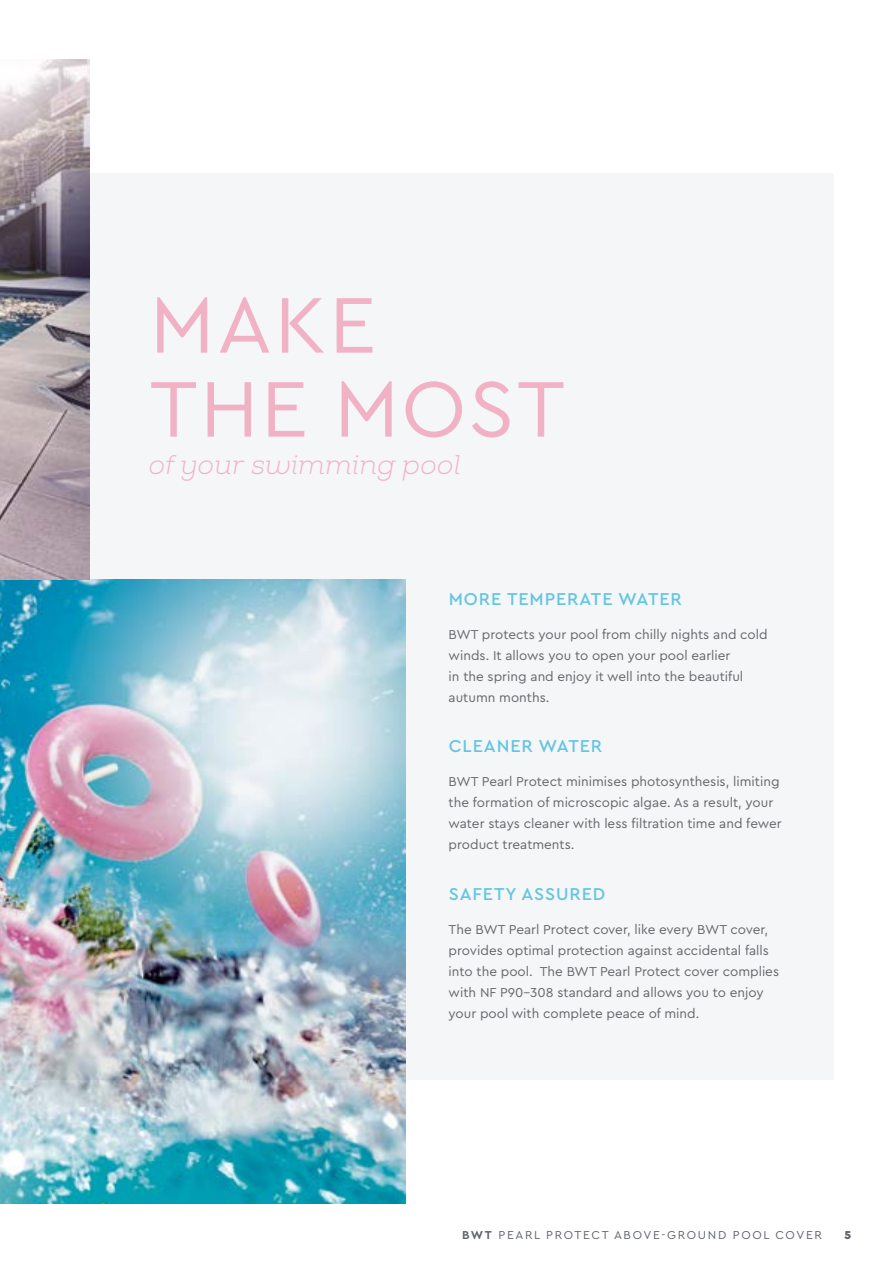
<style>
.page{position:relative;width:893px;height:1263px;background:#fff}
.page>*{position:absolute;margin:0;border:0;box-sizing:border-box;transform-origin:0 0}
.t1{font:82.5px/84px "Cera PRO";letter-spacing:.03em;color:#f2b2c6}
.t2{font:italic 300 27px "Nexa Slab";letter-spacing:.01em;color:#f2b2c6}
.t3{font:500 18px "Cera PRO";letter-spacing:.05em;color:#63c5e2}
.t4{font:13.5px/21px "Cera PRO";color:#68676c}
.t5{font:12px "Cera PRO";letter-spacing:.14em;color:#60646b}
.t6{font:900 12px "Cera PRO";color:#60646b}
.s1{font-weight:700}
</style>
<div class="page">
<img style="left:0;top:1079px;width:405px;height:124px">
<img style="left:0;top:173px;width:406px;height:906px">
<img style="left:0;top:60px;width:89px;height:519px">
<h1 class="t1" style="left:150px;top:279px;width:417px">MAKE<br>THE MOST</h1>
<h2 class="t2" style="left:149px;top:449px;width:313px">of your swimming pool</h2>
<h3 class="t3" style="left:449px;top:587px;width:235px">MORE TEMPERATE WATER</h3>
<p class="t4" style="left:449px;top:623px;width:321px">BWT protects your pool from chilly nights and cold winds. It allows you to open your pool earlier<br>in the spring and enjoy it well into the beautiful autumn months.</p>
<h3 class="t3" style="left:449px;top:734px;width:155px">CLEANER WATER</h3>
<p class="t4" style="left:449px;top:770px;width:335px">BWT Pearl Protect minimises photosynthesis, limiting the formation of microscopic algae. As a result, your water stays cleaner with less filtration time and fewer product treatments.</p>
<h3 class="t3" style="left:449px;top:882px;width:158px">SAFETY ASSURED</h3>
<p class="t4" style="left:449px;top:918px;width:332px">The BWT Pearl Protect cover, like every BWT cover, provides optimal protection against accidental falls into the pool. The BWT Pearl Protect cover complies with NF P90-308 standard and allows you to enjoy your pool with complete peace of mind.</p>
<p class="t5" style="left:462px;top:1227px;width:361px"><span class="s1">BWT</span> PEARL PROTECT ABOVE-GROUND POOL COVER</p>
<p class="t6" style="left:844px;top:1227px;width:8px">5</p>
</div>
